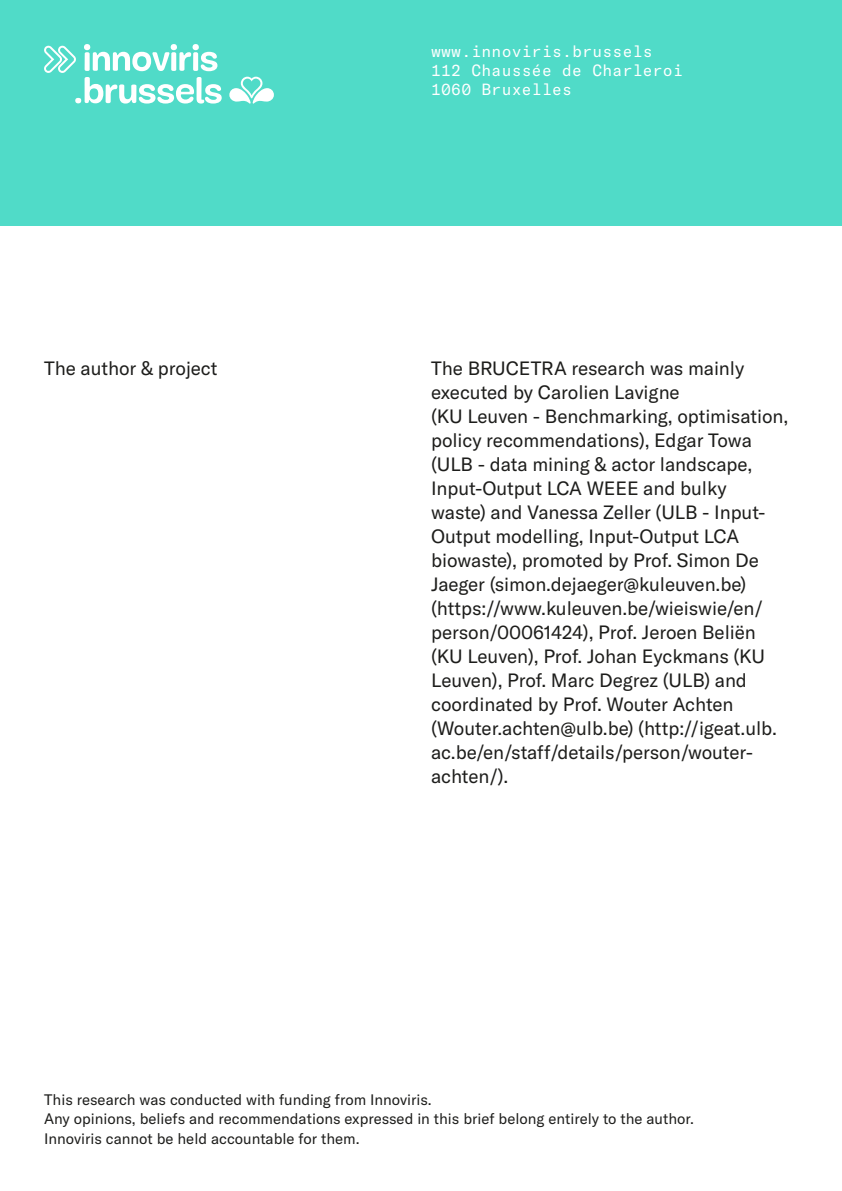
<style>
.page{position:relative;width:842px;height:1191px;background:#50dbc8}
.page>*{position:absolute;margin:0;border:0;box-sizing:border-box;transform-origin:0 0}
.t1{font:19px/24px "GT America";letter-spacing:-.005em;color:#1d1d1b}
.t2{font:16px/19.2px "GT America Mono";letter-spacing:.01em;color:#fff}
.t3{font:15px/19.2px "GT America";color:#1d1d1b}
</style>
<div class="page">
<div style="left:0;top:227px;width:842px;height:964px;background:#fff"></div>
<svg style="left:229px;top:77px;width:45px;height:27px"></svg>
<svg style="left:44px;top:44px;width:178px;height:60px"></svg>
<p class="t2" style="left:431px;top:42px;width:253px">www.innoviris.brussels<br>112 Chaussée de Charleroi<br>1060 Bruxelles</p>
<p class="t1" style="left:44px;top:357px;width:175px">The author &amp; project</p>
<p class="t1" style="left:431px;top:357px;width:359px">The BRUCETRA research was mainly executed by Carolien Lavigne<br>(KU Leuven - Benchmarking, optimisation, policy recommendations), Edgar Towa (ULB - data mining &amp; actor landscape, Input-Output LCA WEEE and bulky<br>waste) and Vanessa Zeller (ULB - Input-Output modelling, Input-Output LCA biowaste), promoted by Prof. Simon De Jaeger (simon.dejaeger@kuleuven.be) (https://www.kuleuven.be/wieiswie/en/ person/00061424), Prof. Jeroen Beliën (KU Leuven), Prof. Johan Eyckmans (KU Leuven), Prof. Marc Degrez (ULB) and coordinated by Prof. Wouter Achten (Wouter.achten@ulb.be) (http://igeat.ulb. ac.be/en/staff/details/person/wouter&shy;achten/).</p>
<p class="t3" style="left:44px;top:1090px;width:651px">This research was conducted with funding from Innoviris.<br>Any opinions, beliefs and recommendations expressed in this brief belong entirely to the author.<br>Innoviris cannot be held accountable for them.</p>
</div>
